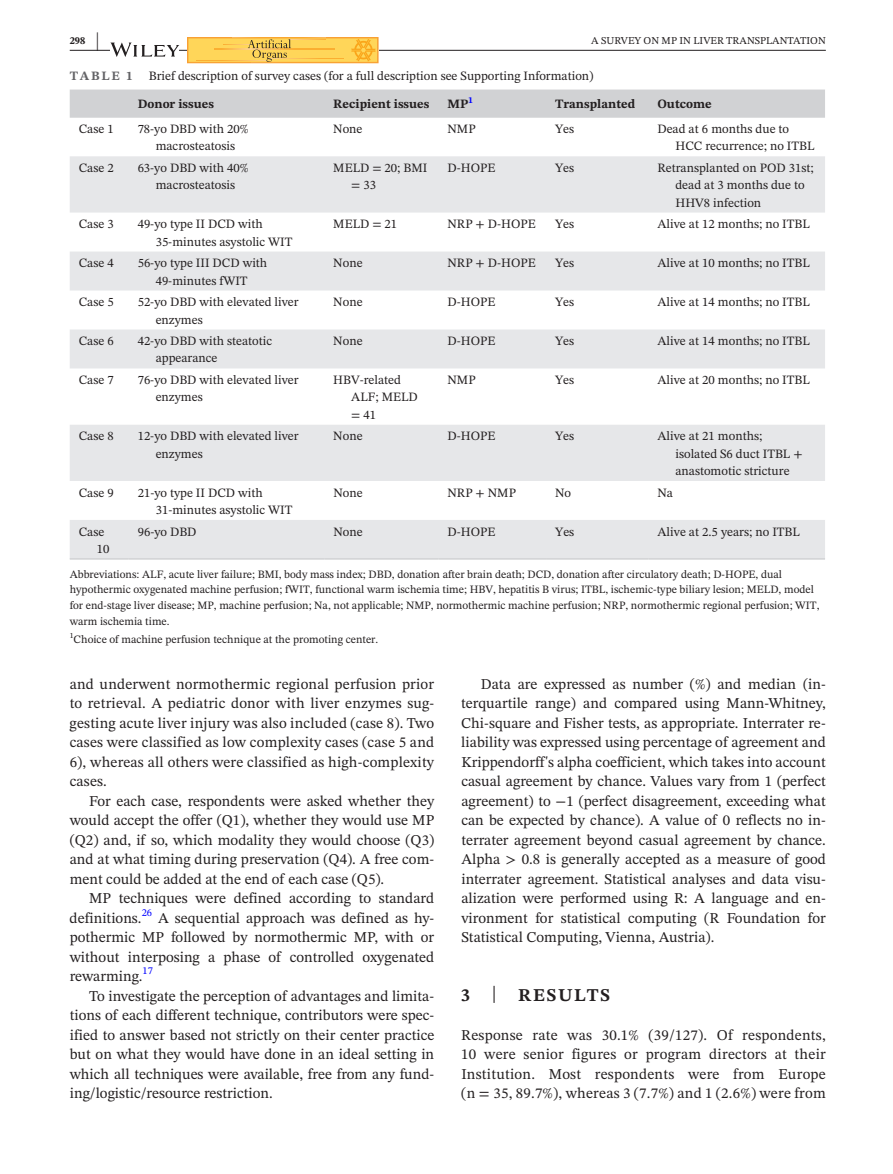
<style>
.page{position:relative;width:893px;height:1174px;background:#fff}
.page>*{position:absolute;margin:0;border:0;box-sizing:border-box;transform-origin:0 0}
.t1{font:700 18px "STIX Two Text";letter-spacing:.1em;color:#231f20}
.t2{font:15px/19.5px "STIX Two Text";color:#231f20;text-align:justify}
.t3{font:12.75px/17.2px "STIX Two Text";color:#231f20}
.t4{font:700 12.75px "STIX Two Text";color:#231f20}
.t5{font:700 12.75px "STIX Two Text";letter-spacing:.14em;color:#636366}
.t6{font:11.25px/15.8px "STIX Two Text";color:#231f20}
.t7{font:10.5px "STIX Two Text";color:#231f20}
.t8{font:700 10.5px "STIX Two Text";color:#231f20}
.t9{font:10.5px "STIX Two Text";color:#00f}
.t10{font:7.8px "STIX Two Text";color:#231f20}
.s1{font-size:21.6px}
.s2{font-weight:400;font-size:23.7px}
</style>
<div class="page">
<hr style="left:70px;top:50px;width:756px;height:1px;background:#231f20">
<svg style="left:110px;top:43px;width:69px;height:14px"></svg>
<div style="left:187px;top:37px;width:191px;height:26px;border:1px solid #f8a034"></div>
<svg style="left:188px;top:38px;width:190px;height:25px;background:#f6c750"></svg>
<div style="left:70px;top:90px;width:755px;height:28px;background:#d1d2d4"></div>
<svg style="left:70px;top:156px;width:755px;height:402px;fill:#e6e7e9"></svg>
<hr style="left:70px;top:558px;width:59px;height:1px;background:#d1d2d4">
<hr style="left:129px;top:558px;width:195px;height:1px;background:#d1d2d4">
<hr style="left:324px;top:558px;width:114px;height:1px;background:#d1d2d4">
<hr style="left:438px;top:558px;width:108px;height:1px;background:#d1d2d4">
<hr style="left:546px;top:558px;width:102px;height:1px;background:#d1d2d4">
<hr style="left:648px;top:558px;width:177px;height:1px;background:#d1d2d4">
<p class="t8" style="left:70px;top:33px;width:31px">298 <span class="s1">|</span></p>
<p class="t7" style="left:591px;top:33px;width:236px">A SURVEY ON MP IN LIVER TRANSPLANTATION</p>
<p class="t5" style="left:70px;top:66px;width:64px">TABLE 1</p>
<p class="t3" style="left:149px;top:67px;width:446px">Brief description of survey cases (for a full description see Supporting Information)</p>
<p class="t4" style="left:138px;top:95px;width:78px">Donor issues</p>
<p class="t4" style="left:333px;top:95px;width:98px">Recipient issues</p>
<p class="t4" style="left:447px;top:95px;width:27px">MP<sup>1</sup></p>
<p class="t4" style="left:555px;top:95px;width:82px">Transplanted</p>
<p class="t4" style="left:657px;top:95px;width:56px">Outcome</p>
<p class="t3" style="left:79px;top:120px;width:36px">Case 1</p>
<p class="t3" style="left:138px;top:120px;width:112px;text-align:center">78-yo DBD with 20% macrosteatosis</p>
<p class="t3" style="left:333px;top:120px;width:31px">None</p>
<p class="t3" style="left:447px;top:120px;width:30px">NMP</p>
<p class="t3" style="left:555px;top:120px;width:21px">Yes</p>
<p class="t3" style="left:675px;top:120px;width:141px;text-indent:-18px">Dead at 6 months due to<br>HCC recurrence; no ITBL</p>
<p class="t3" style="left:79px;top:159px;width:36px">Case 2</p>
<p class="t3" style="left:138px;top:159px;width:112px;text-align:center">63-yo DBD with 40% macrosteatosis</p>
<p class="t3" style="left:351px;top:159px;width:78px;text-indent:-18px">MELD = 20; BMI = 33</p>
<p class="t3" style="left:447px;top:159px;width:49px">D-HOPE</p>
<p class="t3" style="left:555px;top:159px;width:21px">Yes</p>
<p class="t3" style="left:675px;top:159px;width:140px;text-indent:-18px">Retransplanted on POD 31st; dead at 3 months due to<br>HHV8 infection</p>
<p class="t3" style="left:79px;top:215px;width:36px">Case 3</p>
<p class="t3" style="left:156px;top:215px;width:138px;text-indent:-18px">49-yo type II DCD with<br>35-minutes asystolic WIT</p>
<p class="t3" style="left:333px;top:215px;width:65px">MELD = 21</p>
<p class="t3" style="left:447px;top:215px;width:90px">NRP + D-HOPE</p>
<p class="t3" style="left:555px;top:215px;width:21px">Yes</p>
<p class="t3" style="left:657px;top:215px;width:154px">Alive at 12 months; no ITBL</p>
<p class="t3" style="left:79px;top:254px;width:36px">Case 4</p>
<p class="t3" style="left:138px;top:254px;width:131px;text-align:center">56-yo type III DCD with<br>49-minutes fWIT</p>
<p class="t3" style="left:333px;top:254px;width:31px">None</p>
<p class="t3" style="left:447px;top:254px;width:90px">NRP + D-HOPE</p>
<p class="t3" style="left:555px;top:254px;width:21px">Yes</p>
<p class="t3" style="left:657px;top:254px;width:154px">Alive at 10 months; no ITBL</p>
<p class="t3" style="left:79px;top:293px;width:36px">Case 5</p>
<p class="t3" style="left:156px;top:293px;width:145px;text-indent:-18px">52-yo DBD with elevated liver enzymes</p>
<p class="t3" style="left:333px;top:293px;width:31px">None</p>
<p class="t3" style="left:447px;top:293px;width:49px">D-HOPE</p>
<p class="t3" style="left:555px;top:293px;width:21px">Yes</p>
<p class="t3" style="left:657px;top:293px;width:154px">Alive at 14 months; no ITBL</p>
<p class="t3" style="left:79px;top:332px;width:36px">Case 6</p>
<p class="t3" style="left:156px;top:332px;width:118px;text-indent:-18px">42-yo DBD with steatotic appearance</p>
<p class="t3" style="left:333px;top:332px;width:31px">None</p>
<p class="t3" style="left:447px;top:332px;width:49px">D-HOPE</p>
<p class="t3" style="left:555px;top:332px;width:21px">Yes</p>
<p class="t3" style="left:657px;top:332px;width:154px">Alive at 14 months; no ITBL</p>
<p class="t3" style="left:79px;top:371px;width:36px">Case 7</p>
<p class="t3" style="left:156px;top:371px;width:145px;text-indent:-18px">76-yo DBD with elevated liver enzymes</p>
<p class="t3" style="left:351px;top:371px;width:68px;text-indent:-18px">HBV-related<br>ALF; MELD = 41</p>
<p class="t3" style="left:447px;top:371px;width:30px">NMP</p>
<p class="t3" style="left:555px;top:371px;width:21px">Yes</p>
<p class="t3" style="left:657px;top:371px;width:154px">Alive at 20 months; no ITBL</p>
<p class="t3" style="left:79px;top:427px;width:36px">Case 8</p>
<p class="t3" style="left:156px;top:427px;width:145px;text-indent:-18px">12-yo DBD with elevated liver enzymes</p>
<p class="t3" style="left:333px;top:427px;width:31px">None</p>
<p class="t3" style="left:447px;top:427px;width:49px">D-HOPE</p>
<p class="t3" style="left:555px;top:427px;width:21px">Yes</p>
<p class="t3" style="left:675px;top:427px;width:129px;text-indent:-18px">Alive at 21 months; isolated S6 duct ITBL + anastomotic stricture</p>
<p class="t3" style="left:79px;top:484px;width:36px">Case 9</p>
<p class="t3" style="left:156px;top:484px;width:138px;text-indent:-18px">21-yo type II DCD with<br>31-minutes asystolic WIT</p>
<p class="t3" style="left:333px;top:484px;width:31px">None</p>
<p class="t3" style="left:447px;top:484px;width:70px">NRP + NMP</p>
<p class="t3" style="left:555px;top:484px;width:18px">No</p>
<p class="t3" style="left:657px;top:484px;width:17px">Na</p>
<p class="t3" style="left:97px;top:523px;width:14px;text-indent:-18px">Case<br>10</p>
<p class="t3" style="left:138px;top:523px;width:60px">96-yo DBD</p>
<p class="t3" style="left:333px;top:523px;width:31px">None</p>
<p class="t3" style="left:447px;top:523px;width:49px">D-HOPE</p>
<p class="t3" style="left:555px;top:523px;width:21px">Yes</p>
<p class="t3" style="left:657px;top:523px;width:144px">Alive at 2.5 years; no ITBL</p>
<p class="t6" style="left:70px;top:566px;width:751px">Abbreviations: ALF, acute liver failure; BMI, body mass index; DBD, donation after brain death; DCD, donation after circulatory death; D-HOPE, dual hypothermic oxygenated machine perfusion; fWIT, functional warm ischemia time; HBV, hepatitis B virus; ITBL, ischemic-type biliary lesion; MELD, model for end-stage liver disease; MP, machine perfusion; Na, not applicable; NMP, normothermic machine perfusion; NRP, normothermic regional perfusion; WIT, warm ischemia time.</p>
<p class="t10" style="left:70px;top:629px;width:5px">1</p>
<p class="t6" style="left:74px;top:631px;width:306px">Choice of machine perfusion technique at the promoting center.</p>
<p class="t2" style="left:70px;top:673px;width:366px">and underwent normothermic regional perfusion prior to retrieval. A pediatric donor with liver enzymes sug&shy;gesting acute liver injury was also included (case 8). Two cases were classified as low complexity cases (case 5 and 6), whereas all others were classified as high-complexity cases.</p>
<p class="t2" style="left:70px;top:790px;width:366px;text-indent:20px">For each case, respondents were asked whether they would accept the offer (Q1), whether they would use MP (Q2) and, if so, which modality they would choose (Q3) and at what timing during preservation (Q4). A free com&shy;ment could be added at the end of each case (Q5).</p>
<p class="t2" style="left:70px;top:888px;width:366px;text-indent:20px">MP techniques were defined according to standard definitions.</p>
<p class="t9" style="left:142px;top:905px;width:12px">26</p>
<p class="t2" style="left:70px;top:907px;width:366px;text-indent:88px">A sequential approach was defined as hy&shy;pothermic MP followed by normothermic MP, with or without interposing a phase of controlled oxygenated rewarming.</p>
<p class="t9" style="left:143px;top:963px;width:12px">17</p>
<p class="t2" style="left:70px;top:985px;width:366px;text-indent:20px">To investigate the perception of advantages and limita&shy;tions of each different technique, contributors were spec&shy;ified to answer based not strictly on their center practice but on what they would have done in an ideal setting in which all techniques were available, free from any fund&shy;ing/logistic/resource restriction.</p>
<p class="t2" style="left:461px;top:673px;width:366px;text-indent:20px">Data are expressed as number (%) and median (in&shy;terquartile range) and compared using Mann-Whitney, Chi-square and Fisher tests, as appropriate. Interrater re&shy;liability was expressed using percentage of agreement and Krippendorff's alpha coefficient, which takes into account casual agreement by chance. Values vary from 1 (perfect agreement) to −1 (perfect disagreement, exceeding what can be expected by chance). A value of 0 reflects no in&shy;terrater agreement beyond casual agreement by chance.<br>Alpha &gt; 0.8 is generally accepted as a measure of good interrater agreement. Statistical analyses and data visu&shy;alization were performed using R: A language and en&shy;vironment for statistical computing (R Foundation for Statistical Computing, Vienna, Austria).</p>
<p class="t1" style="left:461px;top:981px;width:150px">3 <span class="s2">|</span> RESULTS</p>
<p class="t2" style="left:461px;top:1024px;width:366px">Response rate was 30.1% (39/127). Of respondents, 10 were senior figures or program directors at their Institution. Most respondents were from Europe (n = 35, 89.7%), whereas 3 (7.7%) and 1 (2.6%) were from</p>
</div>
